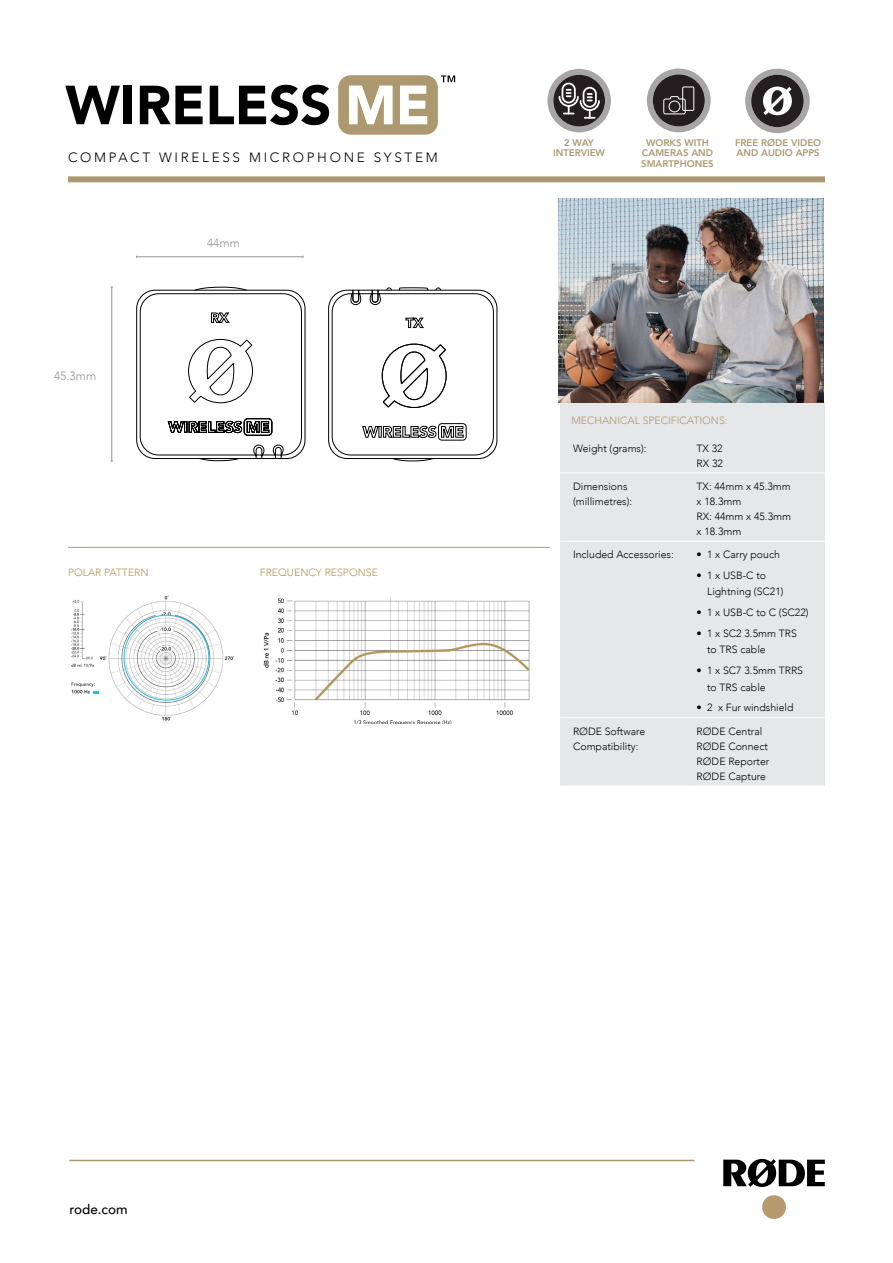
<style>
.page{position:relative;width:893px;height:1263px;background:#fff}
.page>*{position:absolute;margin:0;border:0;box-sizing:border-box;transform-origin:0 0}
.t1{font:300 13.5px "Avenir";letter-spacing:.2em;color:#000}
.t2{font:500 13.5px "Avenir";color:#000}
.t3{font:300 12px "Avenir";color:#939598}
.t4{font:300 10.5px/15px "Avenir";color:#000}
.t5{font:300 10.5px "Avenir";color:#b4975a}
.t6{font:300 10.5px "Avenir";color:#ad9970}
.t7{font:900 10.2px/9.4px "Avenir";color:#ad9970;text-align:center}
.t8{font:900 10.05px/9.4px "Avenir";color:#ad9970;text-align:center}
.t9{font:800 9.6px/10.4px "Avenir";color:#ad9970;text-align:center}
</style>
<div class="page">
<div style="left:68px;top:176px;width:757px;height:6px;background:#ad9970"></div>
<hr style="left:69px;top:1160px;width:625px;height:1px;background:#ad9970">
<svg style="left:723px;top:1159px;width:102px;height:28px"></svg>
<div style="left:762px;top:1195px;width:24px;height:24px;background:#b79b6e;border-radius:50%"></div>
<img style="left:263px;top:598px;width:267px;height:126px">
<div style="left:560px;top:401px;width:265px;height:384px;background:#e6e7e8"></div>
<hr style="left:560px;top:473px;width:132px;height:1px;background:#fff">
<hr style="left:692px;top:473px;width:135px;height:1px;background:#fff">
<hr style="left:560px;top:541px;width:132px;height:1px;background:#fff">
<hr style="left:692px;top:541px;width:135px;height:1px;background:#fff">
<hr style="left:560px;top:717px;width:132px;height:1px;background:#fff">
<hr style="left:692px;top:717px;width:135px;height:1px;background:#fff">
<hr style="left:68px;top:547px;width:482px;height:1px;background:#ad9970">
<svg style="left:136px;top:289px;width:362px;height:170px"></svg>
<svg style="left:168px;top:286px;width:298px;height:176px"></svg>
<hr style="left:136px;top:257px;width:167px;height:1px;background:#939598">
<hr style="left:111px;top:287px;width:1px;height:174px;background:#939598">
<img style="left:71px;top:595px;width:164px;height:126px">
<svg style="left:647px;top:69px;width:64px;height:63px"></svg>
<svg style="left:547px;top:69px;width:64px;height:63px"></svg>
<svg style="left:745px;top:69px;width:65px;height:64px"></svg>
<svg style="left:65px;top:86px;width:55px;height:38px"></svg>
<div style="left:124px;top:86px;width:8px;height:38px;background:#000"></div>
<svg style="left:140px;top:86px;width:63px;height:38px"></svg>
<svg style="left:210px;top:85px;width:119px;height:40px"></svg>
<svg style="left:338px;top:75px;width:117px;height:60px"></svg>
<img style="left:559px;top:198px;width:264px;height:204px">
<p class="t1" style="left:68px;top:150px;width:371px">COMPACT WIRELESS MICROPHONE SYSTEM</p>
<p class="t3" style="left:54px;top:369px;width:44px">45.3mm</p>
<p class="t3" style="left:207px;top:236px;width:34px">44mm</p>
<p class="t5" style="left:68px;top:566px;width:82px">POLAR PATTERN</p>
<p class="t5" style="left:260px;top:566px;width:120px">FREQUENCY RESPONSE</p>
<p class="t7" style="left:640px;top:138px;width:79px">WORKS WITH<br>CAMERAS AND<br>SMARTPHONES</p>
<p class="t8" style="left:551px;top:139px;width:58px">2 WAY<br>INTERVIEW</p>
<p class="t9" style="left:735px;top:137px;width:88px;text-align:left">FREE RØDE VIDEO<br>AND AUDIO APPS</p>
<p class="t9" style="left:553px;top:137px;width:53px">2 WAY<br>INTERVIEW</p>
<p class="t9" style="left:641px;top:137px;width:74px">WORKS WITH<br>CAMERAS AND<br>SMARTPHONES</p>
<p class="t7" style="left:731px;top:139px;width:95px;text-align:left">FREE RØDE VIEDO<br>AND AUDIO APPS</p>
<p class="t6" style="left:571px;top:414px;width:158px">MECHANICAL SPECIFICATIONS:</p>
<p class="t4" style="left:573px;top:440px;width:75px">Weight (grams):</p>
<p class="t4" style="left:697px;top:440px;width:28px">TX 32<br>RX 32</p>
<p class="t4" style="left:573px;top:479px;width:61px">Dimensions (millimetres):</p>
<p class="t4" style="left:697px;top:479px;width:96px">TX: 44mm x 45.3mm x 18.3mm<br>RX: 44mm x 45.3mm x 18.3mm</p>
<p class="t4" style="left:573px;top:547px;width:102px">Included Accessories:</p>
<p class="t4" style="left:697px;top:547px;width:85px">• 1 x Carry pouch</p>
<p class="t4" style="left:707px;top:567px;width:78px;line-height:16.5px;text-indent:-10px">• 1 x USB-C to<br>Lightning (SC21)</p>
<p class="t4" style="left:697px;top:605px;width:113px">• 1 x USB-C to C (SC22)</p>
<p class="t4" style="left:707px;top:625px;width:91px;line-height:16.5px;text-indent:-10px">• 1 x SC2 3.5mm TRS to TRS cable</p>
<p class="t4" style="left:707px;top:662px;width:97px;line-height:16.5px;text-indent:-10px">• 1 x SC7 3.5mm TRRS to TRS cable</p>
<p class="t4" style="left:697px;top:700px;width:98px">• 2 x Fur windshield</p>
<p class="t4" style="left:573px;top:723px;width:74px">RØDE Software<br>Compatibility:</p>
<p class="t4" style="left:697px;top:723px;width:74px">RØDE Central<br>RØDE Connect<br>RØDE Reporter<br>RØDE Capture</p>
<p class="t2" style="left:69px;top:1198px;width:60px">rode.com</p>
</div>
